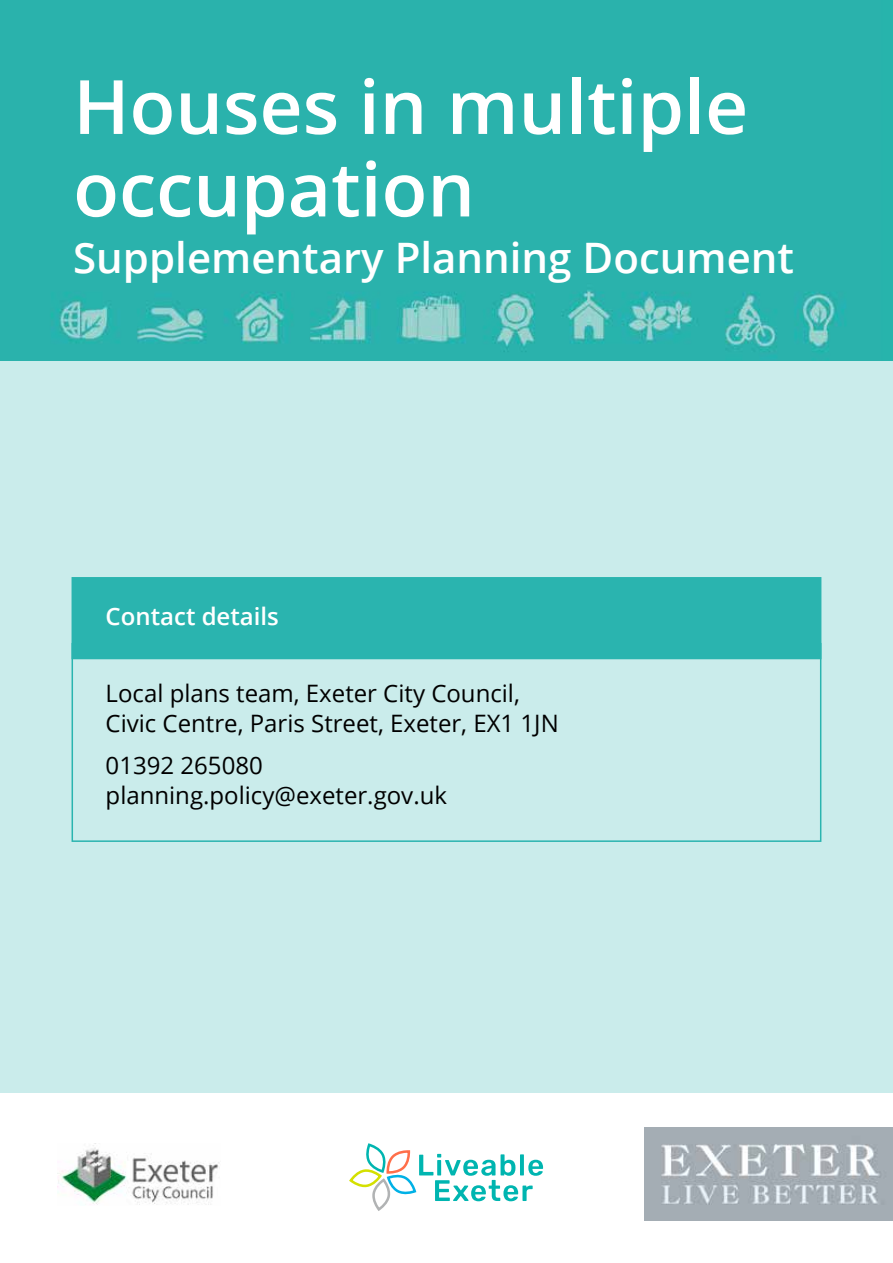
<style>
.page{position:relative;width:893px;height:1263px;background:#fff}
.page>*{position:absolute;margin:0;border:0;box-sizing:border-box;transform-origin:0 0}
.Paragraph_Style_2{font:600 75px/82.5px "Open Sans";color:#fff}
.Paragraph_Style_2-2{font:600 42px "Open Sans";color:#fff}
.Text_Paragraph_Style_2{font:24px "Open Sans";color:#000}
.t1{font:600 24px "Open Sans";color:#fff}
</style>
<div class="page">
<div style="left:1px;top:0;width:892px;height:361px;background:#2ab2ac"></div>
<div style="left:0;top:361px;width:893px;height:732px;background:#caeceb"></div>
<div style="left:72px;top:643px;width:749px;height:199px;background:#caeceb;border:2px solid #2ab4af"></div>
<div style="left:72px;top:577px;width:749px;height:82px;background:#2ab4af"></div>
<img style="left:57px;top:1145px;width:163px;height:60px">
<svg style="left:349px;top:1143px;width:194px;height:68px"></svg>
<img style="left:644px;top:1127px;width:249px;height:94px">
<p class="Paragraph_Style_2" style="left:73px;top:64px;width:677px">Houses in multiple occupation</p>
<p class="Paragraph_Style_2-2" style="left:73px;top:229px;width:722px">Supplementary Planning Document</p>
<p class="t1" style="left:106px;top:600px;width:175px">Contact details</p>
<p class="Text_Paragraph_Style_2" style="left:106px;top:677px;width:416px">Local plans team, Exeter City Council,</p>
<p class="Text_Paragraph_Style_2" style="left:106px;top:707px;width:455px">Civic Centre, Paris Street, Exeter, EX1 1JN</p>
<p class="Text_Paragraph_Style_2" style="left:106px;top:749px;width:159px">01392 265080</p>
<p class="Text_Paragraph_Style_2" style="left:106px;top:779px;width:343px">planning.policy@exeter.gov.uk</p>
</div>
